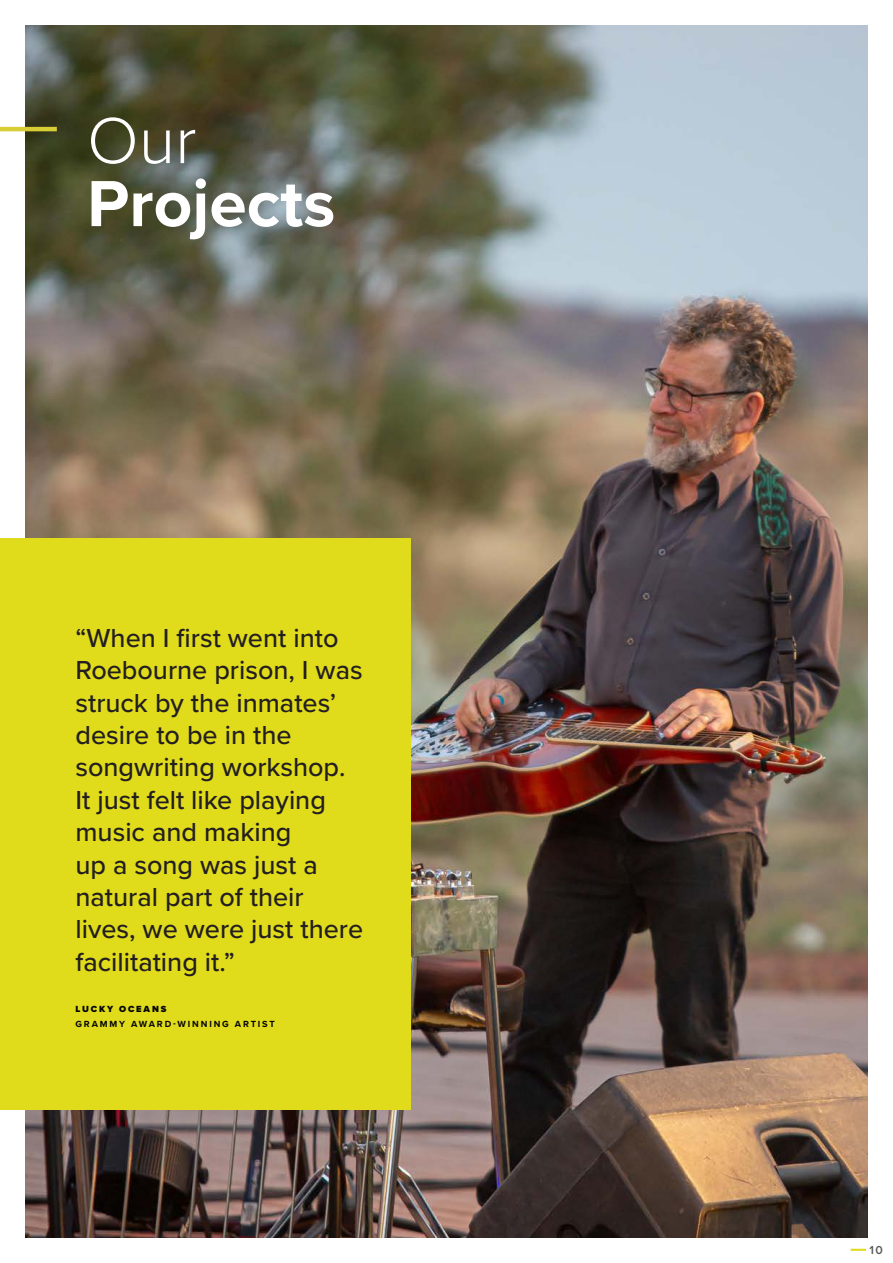
<style>
.page{position:relative;width:893px;height:1263px;background:#fff}
.page>*{position:absolute;margin:0;border:0;box-sizing:border-box;transform-origin:0 0}
.t1{font:700 67.5px "Proxima Nova";color:#fff}
.t2{font:300 67.5px "Proxima Nova";color:#fff}
.t3{font:500 27px/32.4px "Proxima Nova";color:#231f20}
.t4{font:600 12px "Proxima Nova";color:#57585a}
.t5{font:700 9.15px/15px "Proxima Nova";letter-spacing:.2em;color:#040503}
.s1{font-weight:900}
</style>
<div class="page">
<img style="left:26px;top:26px;width:841px;height:1211px">
<hr style="left:0;top:127px;width:57px;height:4px;background:#d8cd35">
<div style="left:0;top:538px;width:410px;height:571px;background:#e1dc1b"></div>
<svg style="left:851px;top:1249px;width:15px;height:2px"></svg>
<p class="t2" style="left:87px;top:90px;width:111px">Our</p>
<p class="t1" style="left:87px;top:153px;width:250px">Projects</p>
<p class="t3" style="left:75px;top:621px;width:289px">“When I first went into<br>Roebourne prison, I was struck by the inmates’ desire to be in the songwriting workshop.<br>It just felt like playing music and making<br>up a song was just a natural part of their lives, we were just there facilitating it.”</p>
<p class="t5" style="left:75px;top:1001px;width:201px"><span class="s1">LUCKY OCEANS<br></span>GRAMMY AWARD-WINNING ARTIST</p>
<p class="t4" style="left:870px;top:1241px;width:15px">10</p>
</div>
